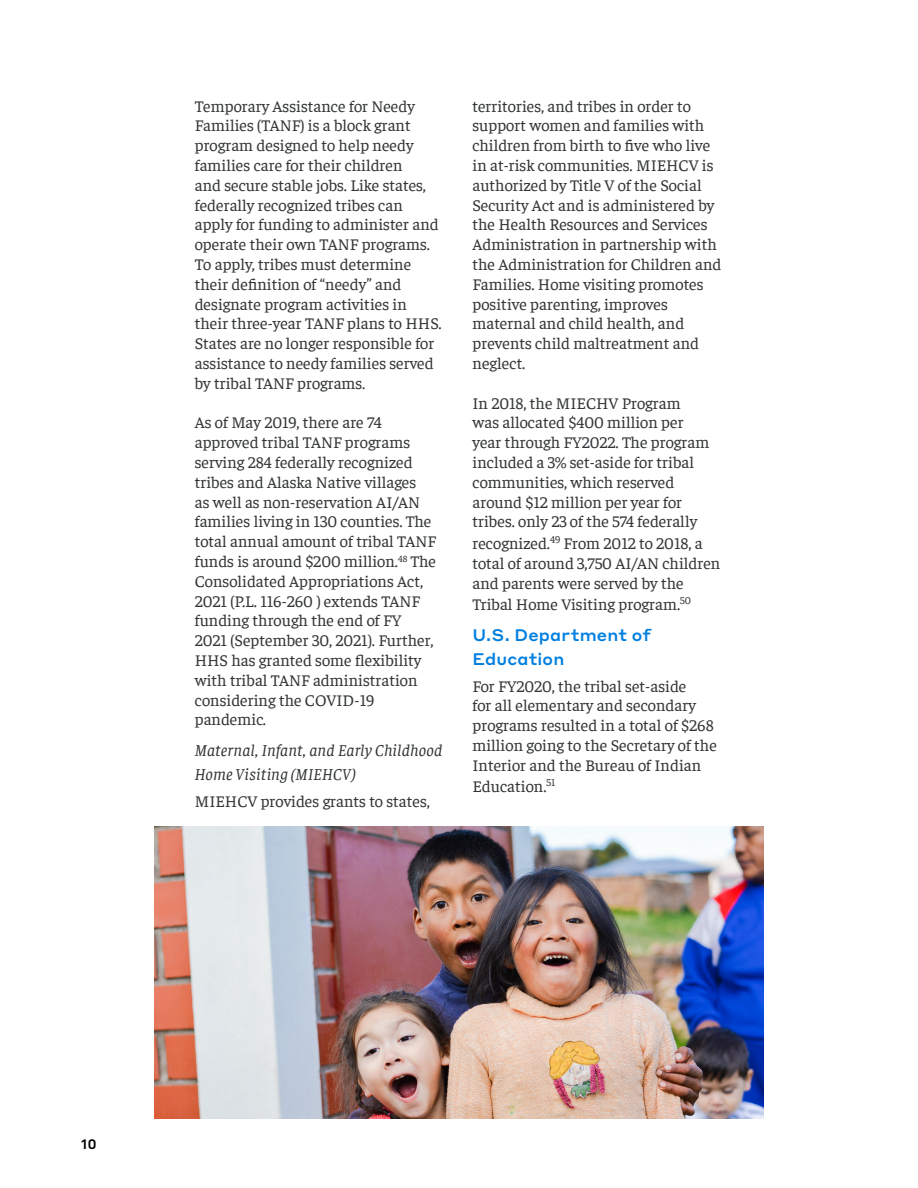
<style>
.page{position:relative;width:918px;height:1188px;background:#fff}
.page>*{position:absolute;margin:0;border:0;box-sizing:border-box;transform-origin:0 0}
.t1{font:16.5px/19.8px "Faustina";color:#333638}
.H3_-_Blue{font:italic 16.5px/24px "Faustina";letter-spacing:.005em;color:#303436}
.H3_-_Blue-2{font:500 16.5px/24px "Styrene A";letter-spacing:.01em;color:#007fe1}
.t2{font:500 13.5px "Styrene A";color:#010203}
</style>
<div class="page">
<img style="left:154px;top:826px;width:610px;height:292px">
<p class="t1" style="left:195px;top:95px;width:248px">Temporary Assistance for Needy Families (TANF) is a block grant program designed to help needy families care for their children<br>and secure stable jobs. Like states, federally recognized tribes can apply for funding to administer and operate their own TANF programs.<br>To apply, tribes must determine their definition of “needy” and designate program activities in their three-year TANF plans to HHS.<br>States are no longer responsible for assistance to needy families served by tribal TANF programs.</p>
<p class="t1" style="left:195px;top:412px;width:243px">As of May 2019, there are 74 approved tribal TANF programs serving 284 federally recognized tribes and Alaska Native villages<br>as well as non-reservation AI/AN families living in 130 counties. The total annual amount of tribal TANF funds is around $200 million.<sup>48</sup> The<br>Consolidated Appropriations Act,<br>2021 (P.L. 116-260 ) extends TANF funding through the end of FY<br>2021 (September 30, 2021). Further,<br>HHS has granted some flexibility with tribal TANF administration considering the COVID-19 pandemic.</p>
<p class="H3_-_Blue" style="left:195px;top:737px;width:249px">Maternal, Infant, and Early Childhood<br>Home Visiting (MIEHCV)</p>
<p class="t1" style="left:195px;top:790px;width:236px">MIEHCV provides grants to states,</p>
<p class="t1" style="left:472px;top:95px;width:250px">territories, and tribes in order to support women and families with children from birth to five who live in at-risk communities. MIEHCV is authorized by Title V of the Social<br>Security Act and is administered by the Health Resources and Services<br>Administration in partnership with the Administration for Children and<br>Families. Home visiting promotes positive parenting, improves maternal and child health, and prevents child maltreatment and neglect.</p>
<p class="t1" style="left:472px;top:392px;width:238px">In 2018, the MIECHV Program was allocated $400 million per year through FY2022. The program included a 3% set-aside for tribal communities, which reserved around $12 million per year for tribes. only 23 of the 574 federally</p>
<p class="t1" style="left:472px;top:532px;width:249px">recognized.<sup>49</sup> From 2012 to 2018, a total of around 3,750 AI/AN children and parents were served by the</p>
<p class="t1" style="left:472px;top:594px;width:220px">Tribal Home Visiting program.<sup>50</sup></p>
<p class="H3_-_Blue-2" style="left:472px;top:622px;width:180px">U.S. Department of<br>Education</p>
<p class="t1" style="left:472px;top:675px;width:246px">For FY2020, the tribal set-aside<br>for all elementary and secondary programs resulted in a total of $268 million going to the Secretary of the Interior and the Bureau of Indian</p>
<p class="t1" style="left:472px;top:776px;width:84px">Education.<sup>51</sup></p>
<p class="t2" style="left:81px;top:1133px;width:17px">10</p>
</div>
